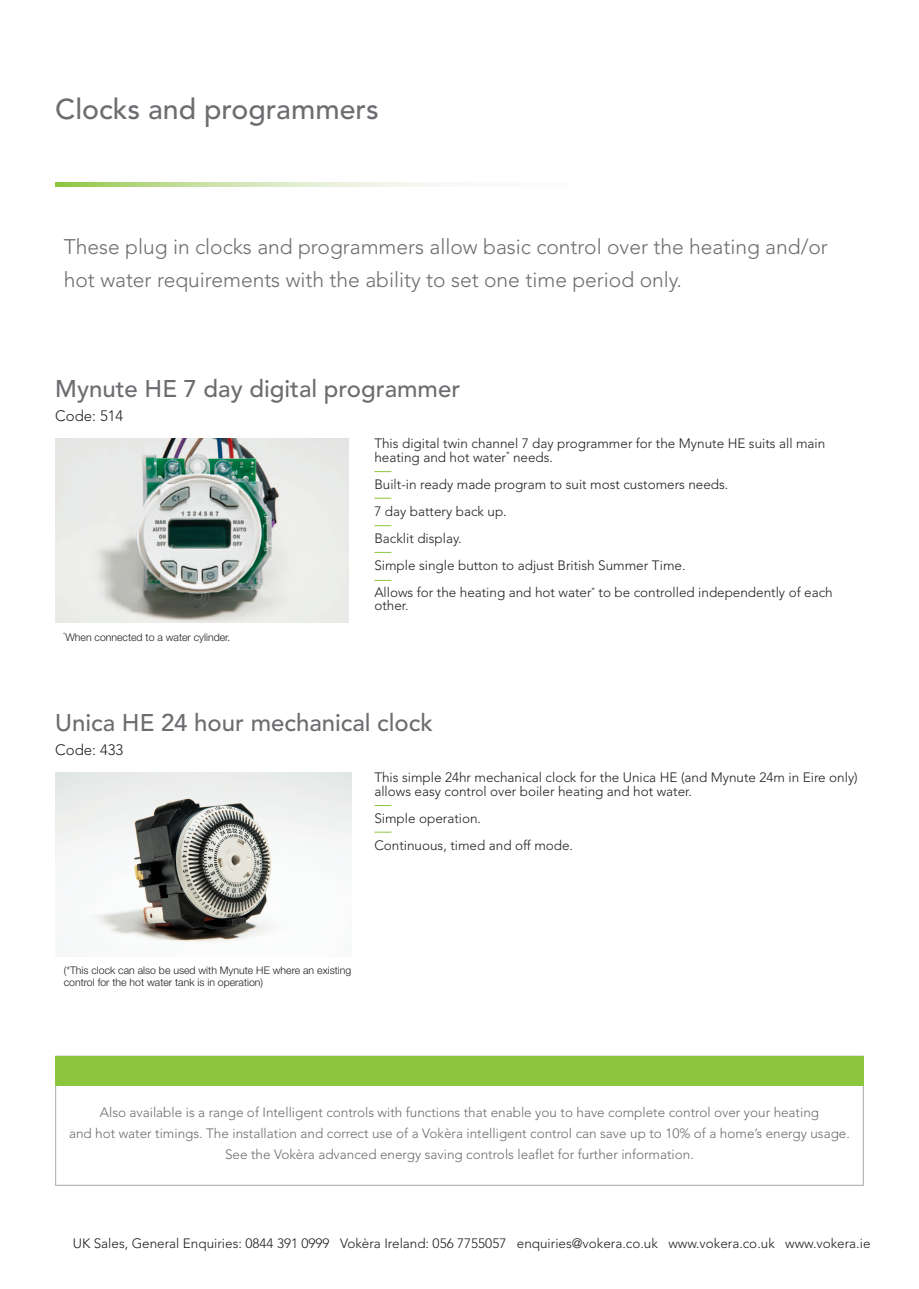
<style>
.page{position:relative;width:919px;height:1289px;background:#fff}
.page>*{position:absolute;margin:0;border:0;box-sizing:border-box;transform-origin:0 0}
.t1{font:500 28.5px "Avenir";color:#6c6d70}
.t2{font:500 24px "Avenir";color:#6c6d70}
.t3{font:300 21px/33px "Avenir";color:#6c6d70}
.t4{font:300 15px "Avenir";color:#231f20}
.t5{font:300 13.5px/27px "Avenir";color:#231f20}
.t6{font:300 13.5px/21px "Avenir";color:#6c6d70;text-align:center}
.t7{font:300 10.5px/12px "Helvetica Neue";color:#231f20}
</style>
<div class="page">
<svg style="left:55px;top:183px;width:391px;height:3px"></svg>
<svg style="left:374px;top:525px;width:17px;height:1px"></svg>
<svg style="left:374px;top:552px;width:17px;height:1px"></svg>
<img style="left:55px;top:438px;width:294px;height:184px">
<svg style="left:374px;top:498px;width:17px;height:1px"></svg>
<svg style="left:374px;top:471px;width:17px;height:1px"></svg>
<img style="left:55px;top:772px;width:296px;height:170px">
<svg style="left:374px;top:831px;width:17px;height:1px"></svg>
<svg style="left:374px;top:805px;width:17px;height:1px"></svg>
<div style="left:55px;top:1055px;width:808px;height:30px;background:#8bc63e"></div>
<svg style="left:374px;top:580px;width:17px;height:1px"></svg>
<h1 class="t1" style="left:55px;top:98px;width:325px">Clocks and programmers</h1>
<h3 class="t3" style="left:64px;top:231px;width:765px">These plug in clocks and programmers allow basic control over the heating and/or hot water requirements with the ability to set one time period only.</h3>
<h2 class="t2" style="left:55px;top:379px;width:406px">Mynute HE 7 day digital programmer</h2>
<p class="t4" style="left:55px;top:410px;width:70px">Code: 514</p>
<p class="t5" style="left:374px;top:438px;width:452px;line-height:13.5px">This digital twin channel 7 day programmer for the Mynute HE suits all main heating and hot water<sup>*</sup> needs.</p>
<p class="t5" style="left:374px;top:472px;width:460px">Built-in ready made program to suit most customers needs.<br>7 day battery back up.<br>Backlit display.<br>Simple single button to adjust British Summer Time.<br>Allows for the heating and hot water<sup>*</sup> to be controlled independently of each</p>
<p class="t5" style="left:374px;top:593px;width:36px">other.</p>
<p class="t7" style="left:63px;top:631px;width:169px"><sup>*</sup>When connected to a water cylinder.</p>
<h2 class="t2" style="left:55px;top:713px;width:379px">Unica HE 24 hour mechanical clock</h2>
<p class="t4" style="left:55px;top:743px;width:70px">Code: 433</p>
<p class="t5" style="left:374px;top:772px;width:485px;line-height:13.5px">This simple 24hr mechanical clock for the Unica HE (and Mynute 24m in Eire only) allows easy control over boiler heating and hot water.</p>
<p class="t5" style="left:374px;top:805px;width:200px">Simple operation.<br>Continuous, timed and off mode.</p>
<p class="t7" style="left:64px;top:963px;width:289px">(*This clock can also be used with Mynute HE where an existing control for the hot water tank is in operation)</p>
<p class="t6" style="left:69px;top:1102px;width:782px">Also available is a range of Intelligent controls with functions that enable you to have complete control over your heating<br>and hot water timings. The installation and correct use of a Vokèra intelligent control can save up to 10% of a home’s energy usage.<br>See the Vokèra advanced energy saving controls leaflet for further information.</p>
<p class="t5" style="left:73px;top:1231px;width:799px">UK Sales, General Enquiries: 0844 391 0999 Vokèra Ireland: 056 7755057 enquiries@vokera.co.uk www.vokera.co.uk www.vokera.ie</p>
</div>
